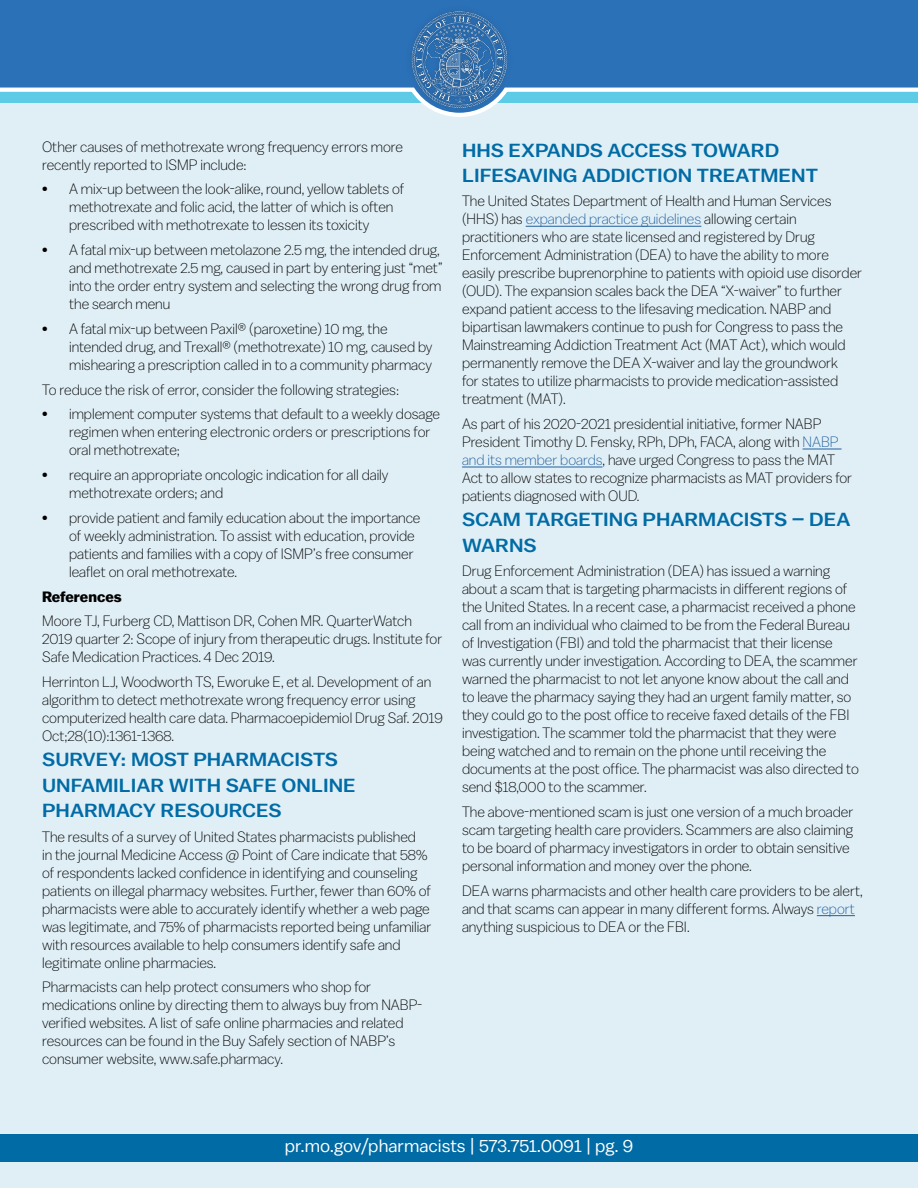
<style>
.page{position:relative;width:918px;height:1188px;background:#fff}
.page>*{position:absolute;margin:0;border:0;box-sizing:border-box;transform-origin:0 0}
.t1{font:500 18.9px/25.2px "Balto";color:#006ba5;scale:1.11 1}
.t2{font:18px "Balto";color:#fff}
.t3{font:300 15px/18px "Balto";color:#000}
.t4{font:700 15px "Balto";color:#000}
.s1{color:#215e9e}
</style>
<div class="page">
<div style="left:0;top:73px;width:918px;height:1115px;background:#e0eff6"></div>
<svg style="left:0;top:0;width:918px;height:117px;background:#4d8dc6"></svg>
<div style="left:404px;top:3px;width:111px;height:112px;background:#000;opacity:.33"></div>
<img style="left:410px;top:10px;width:99px;height:99px">
<div style="left:0;top:1134px;width:918px;height:27px;background:#006ba5"></div>
<hr style="left:526px;top:226px;width:175px;height:1px;background:#215e9e">
<hr style="left:803px;top:449px;width:39px;height:1px;background:#215e9e">
<hr style="left:462px;top:467px;width:141px;height:1px;background:#215e9e">
<hr style="left:817px;top:915px;width:38px;height:1px;background:#215e9e">
<p class="t3" style="left:42px;top:137px;width:363px">Other causes of methotrexate wrong frequency errors more recently reported to ISMP include:</p>
<p class="t3" style="left:69px;top:180px;width:337px;text-indent:-27px">• A mix-up between the look-alike, round, yellow tablets of methotrexate and folic acid, the latter of which is often prescribed with methotrexate to lessen its toxicity</p>
<p class="t3" style="left:69px;top:241px;width:375px;text-indent:-27px">• A fatal mix-up between metolazone 2.5 mg, the intended drug, and methotrexate 2.5 mg, caused in part by entering just “met” into the order entry system and selecting the wrong drug from the search menu</p>
<p class="t3" style="left:69px;top:320px;width:365px;text-indent:-27px">• A fatal mix-up between Paxil® (paroxetine) 10 mg, the intended drug, and Trexall® (methotrexate) 10 mg, caused by mishearing a prescription called in to a community pharmacy</p>
<p class="t3" style="left:42px;top:380px;width:359px">To reduce the risk of error, consider the following strategies:</p>
<p class="t3" style="left:69px;top:405px;width:372px;text-indent:-27px">• implement computer systems that default to a weekly dosage regimen when entering electronic orders or prescriptions for oral methotrexate;</p>
<p class="t3" style="left:69px;top:466px;width:321px;text-indent:-27px">• require an appropriate oncologic indication for all daily methotrexate orders; and</p>
<p class="t3" style="left:69px;top:509px;width:353px;text-indent:-27px">• provide patient and family education about the importance of weekly administration. To assist with education, provide patients and families with a copy of ISMP’s free consumer leaflet on oral methotrexate.</p>
<p class="t4" style="left:42px;top:587px;width:81px">References</p>
<p class="t3" style="left:42px;top:612px;width:402px">Moore TJ, Furberg CD, Mattison DR, Cohen MR. QuarterWatch<br>2019 quarter 2: Scope of injury from therapeutic drugs. Institute for<br>Safe Medication Practices. 4 Dec 2019.</p>
<p class="t3" style="left:42px;top:673px;width:402px">Herrinton LJ, Woodworth TS, Eworuke E, et al. Development of an algorithm to detect methotrexate wrong frequency error using computerized health care data. Pharmacoepidemiol Drug Saf. 2019<br>Oct;28(10):1361-1368.</p>
<p class="t1" style="left:42px;top:747px;width:284px">SURVEY: MOST PHARMACISTS<br>UNFAMILIAR WITH SAFE ONLINE<br>PHARMACY RESOURCES</p>
<p class="t3" style="left:42px;top:827px;width:391px">The results of a survey of United States pharmacists published<br>in the journal Medicine Access @ Point of Care indicate that 58% of respondents lacked confidence in identifying and counseling patients on illegal pharmacy websites. Further, fewer than 60% of pharmacists were able to accurately identify whether a web page was legitimate, and 75% of pharmacists reported being unfamiliar with resources available to help consumers identify safe and legitimate online pharmacies.</p>
<p class="t3" style="left:42px;top:978px;width:382px">Pharmacists can help protect consumers who shop for medications online by directing them to always buy from NABP&shy;verified websites. A list of safe online pharmacies and related resources can be found in the Buy Safely section of NABP’s consumer website, www.safe.pharmacy.</p>
<p class="t1" style="left:462px;top:137px;width:322px">HHS EXPANDS ACCESS TOWARD<br>LIFESAVING ADDICTION TREATMENT</p>
<p class="t3" style="left:462px;top:192px;width:402px">The United States Department of Health and Human Services (HHS) has <span class="s1">expanded practice guidelines</span> allowing certain practitioners who are state licensed and registered by Drug Enforcement Administration (DEA) to have the ability to more easily prescribe buprenorphine to patients with opioid use disorder (OUD). The expansion scales back the DEA “X-waiver” to further expand patient access to the lifesaving medication. NABP and bipartisan lawmakers continue to push for Congress to pass the Mainstreaming Addiction Treatment Act (MAT Act), which would permanently remove the DEA X-waiver and lay the groundwork<br>for states to utilize pharmacists to provide medication-assisted treatment (MAT).</p>
<p class="t3" style="left:462px;top:415px;width:392px">As part of his 2020-2021 presidential initiative, former NABP President Timothy D. Fensky, RPh, DPh, FACA, along with <span class="s1">NABP and its member boards</span>, have urged Congress to pass the MAT Act to allow states to recognize pharmacists as MAT providers for patients diagnosed with OUD.</p>
<p class="t1" style="left:462px;top:507px;width:351px">SCAM TARGETING PHARMACISTS – DEA<br>WARNS</p>
<p class="t3" style="left:462px;top:562px;width:398px">Drug Enforcement Administration (DEA) has issued a warning about a scam that is targeting pharmacists in different regions of the United States. In a recent case, a pharmacist received a phone call from an individual who claimed to be from the Federal Bureau of Investigation (FBI) and told the pharmacist that their license was currently under investigation. According to DEA, the scammer warned the pharmacist to not let anyone know about the call and to leave the pharmacy saying they had an urgent family matter, so they could go to the post office to receive faxed details of the FBI investigation. The scammer told the pharmacist that they were being watched and to remain on the phone until receiving the documents at the post office. The pharmacist was also directed to send $18,000 to the scammer.</p>
<p class="t3" style="left:462px;top:803px;width:393px">The above-mentioned scam is just one version of a much broader scam targeting health care providers. Scammers are also claiming to be board of pharmacy investigators in order to obtain sensitive personal information and money over the phone.</p>
<p class="t3" style="left:462px;top:881px;width:402px">DEA warns pharmacists and other health care providers to be alert, and that scams can appear in many different forms. Always <span class="s1">report </span>anything suspicious to DEA or the FBI.</p>
<p class="t2" style="left:285px;top:1135px;width:350px">pr.mo.gov/pharmacists | 573.751.0091 | pg. 9</p>
</div>
